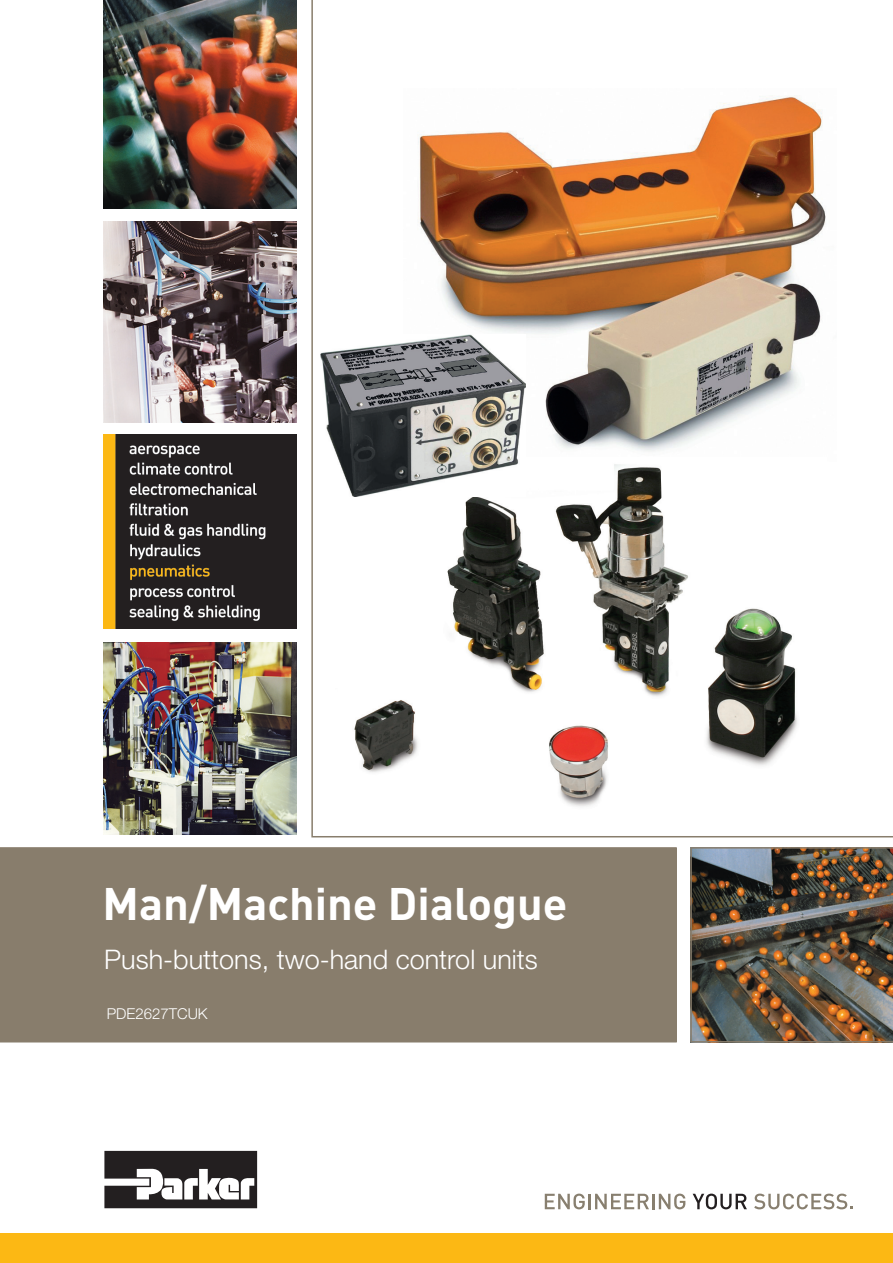
<style>
.page{position:relative;width:893px;height:1263px;background:#fff}
.page>*{position:absolute;margin:0;border:0;box-sizing:border-box;transform-origin:0 0}
.t1{font:700 45px "DINOT";color:#fff}
.t2{font:300 27px "Helvetica Neue LT Std";color:#fff}
.t3{font:300 15px "Helvetica Neue LT Std";color:#fff}
</style>
<div class="page">
<svg style="left:311px;top:0;width:582px;height:837px"></svg>
<img style="left:335px;top:457px;width:491px;height:376px">
<img style="left:321px;top:335px;width:204px;height:161px">
<div style="left:0;top:1233px;width:893px;height:30px;background:#fcb814"></div>
<div style="left:0;top:847px;width:677px;height:195px;background:#887d6c"></div>
<svg style="left:104px;top:1151px;width:153px;height:57px"></svg>
<img style="left:103px;top:0;width:194px;height:208px">
<svg style="left:545px;top:1193px;width:40px;height:16px"></svg>
<hr style="left:588px;top:1194px;width:3px;height:15px;background:#887f6f">
<svg style="left:595px;top:1193px;width:90px;height:16px"></svg>
<svg style="left:693px;top:1193px;width:54px;height:16px"></svg>
<svg style="left:754px;top:1193px;width:99px;height:16px"></svg>
<img style="left:103px;top:221px;width:194px;height:201px">
<img style="left:690px;top:847px;width:203px;height:195px">
<img style="left:103px;top:434px;width:194px;height:195px">
<img style="left:103px;top:642px;width:194px;height:192px">
<p class="t1" style="left:103px;top:873px;width:467px">Man/Machine Dialogue</p>
<p class="t2" style="left:104px;top:943px;width:435px">Push-buttons, two-hand control units</p>
<p class="t3" style="left:107px;top:1004px;width:102px">PDE2627TCUK</p>
</div>
